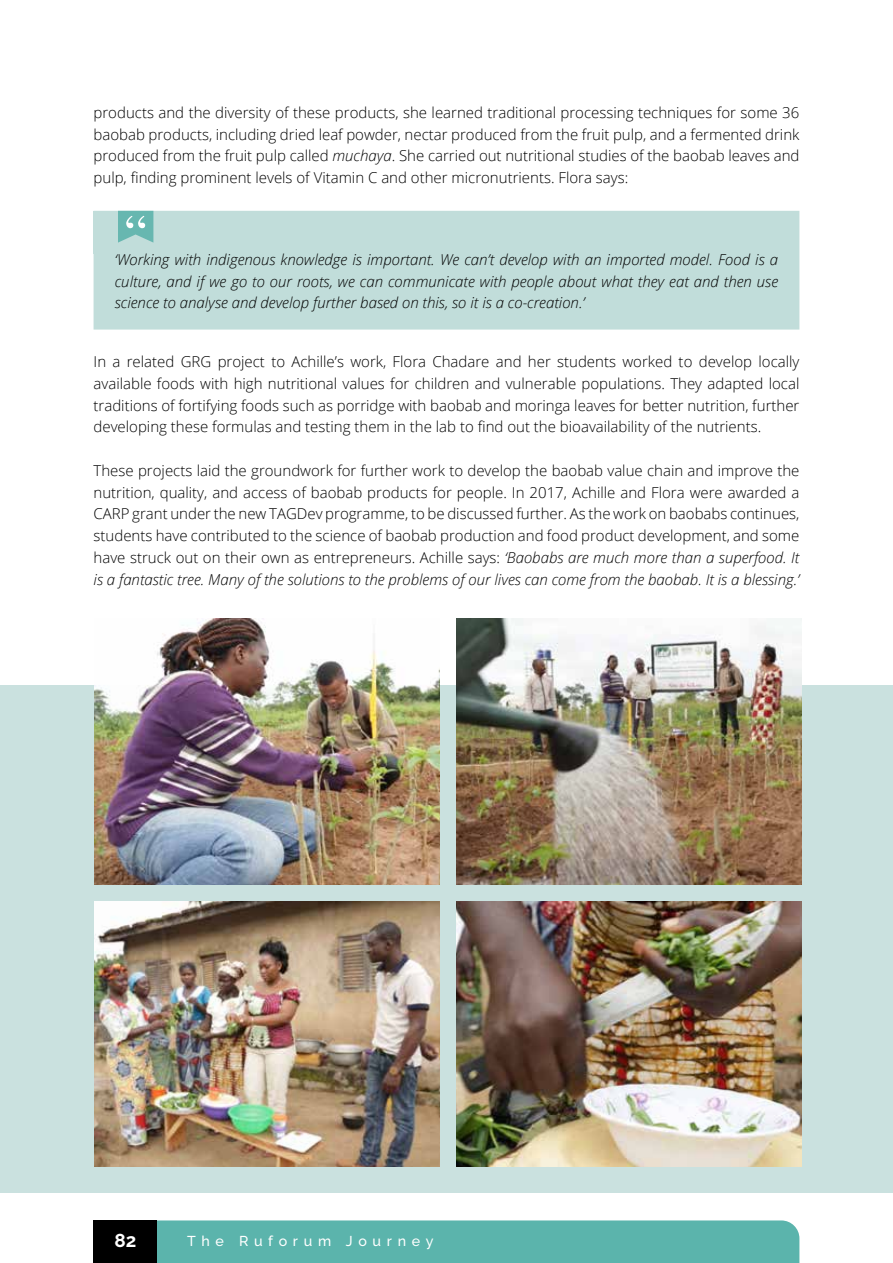
<style>
.page{position:relative;width:893px;height:1263px;background:#fff}
.page>*{position:absolute;margin:0;border:0;box-sizing:border-box;transform-origin:0 0}
.t1{font:700 18.75px "Raleway";color:#fff}
.t2{font:300 15px/21.8px "Open Sans";color:#000;text-align:justify}
.t3{font:italic 300 15px/21.8px "Open Sans";color:#000;text-align:justify}
.t4{font:500 14.25px "Raleway";letter-spacing:.4em;color:#fff}
.s1{font-style:italic}
</style>
<div class="page">
<div style="left:157px;top:1220px;width:642px;height:43px;background:#5bb4ac"></div>
<div style="left:94px;top:1220px;width:63px;height:43px;background:#000"></div>
<div style="left:94px;top:253px;width:705px;height:77px;background:#c1ddda"></div>
<div style="left:94px;top:211px;width:705px;height:42px;background:#c1ddda"></div>
<svg style="left:118px;top:211px;width:35px;height:32px"></svg>
<div style="left:0;top:685px;width:893px;height:508px;background:#cae1df"></div>
<img style="left:95px;top:901px;width:344px;height:266px">
<img style="left:456px;top:901px;width:345px;height:266px">
<img style="left:95px;top:619px;width:344px;height:265px">
<img style="left:456px;top:619px;width:345px;height:265px">
<p class="t2" style="left:94px;top:101px;width:707px">products and the diversity of these products, she learned traditional processing techniques for some 36 baobab products, including dried leaf powder, nectar produced from the fruit pulp, and a fermented drink produced from the fruit pulp called <span class="s1">muchaya</span>. She carried out nutritional studies of the baobab leaves and pulp, finding prominent levels of Vitamin C and other micronutrients. Flora says:</p>
<p class="t3" style="left:115px;top:248px;width:665px">‘Working with indigenous knowledge is important. We can’t develop with an imported model. Food is a culture, and if we go to our roots, we can communicate with people about what they eat and then use science to analyse and develop further based on this, so it is a co-creation.’</p>
<p class="t2" style="left:94px;top:350px;width:707px">In a related GRG project to Achille’s work, Flora Chadare and her students worked to develop locally available foods with high nutritional values for children and vulnerable populations. They adapted local traditions of fortifying foods such as porridge with baobab and moringa leaves for better nutrition, further developing these formulas and testing them in the lab to find out the bioavailability of the nutrients.</p>
<p class="t2" style="left:94px;top:459px;width:707px">These projects laid the groundwork for further work to develop the baobab value chain and improve the nutrition, quality, and access of baobab products for people. In 2017, Achille and Flora were awarded a CARP grant under the new TAGDev programme, to be discussed further. As the work on baobabs continues, students have contributed to the science of baobab production and food product development, and some have struck out on their own as entrepreneurs. Achille says: <span class="s1">‘Baobabs are much more than a superfood. It is a fantastic tree. Many of the solutions to the problems of our lives can come from the baobab. It is a blessing.’</span></p>
<p class="t1" style="left:114px;top:1229px;width:23px">82</p>
<p class="t4" style="left:187px;top:1232px;width:248px">The Ruforum Journey</p>
</div>
